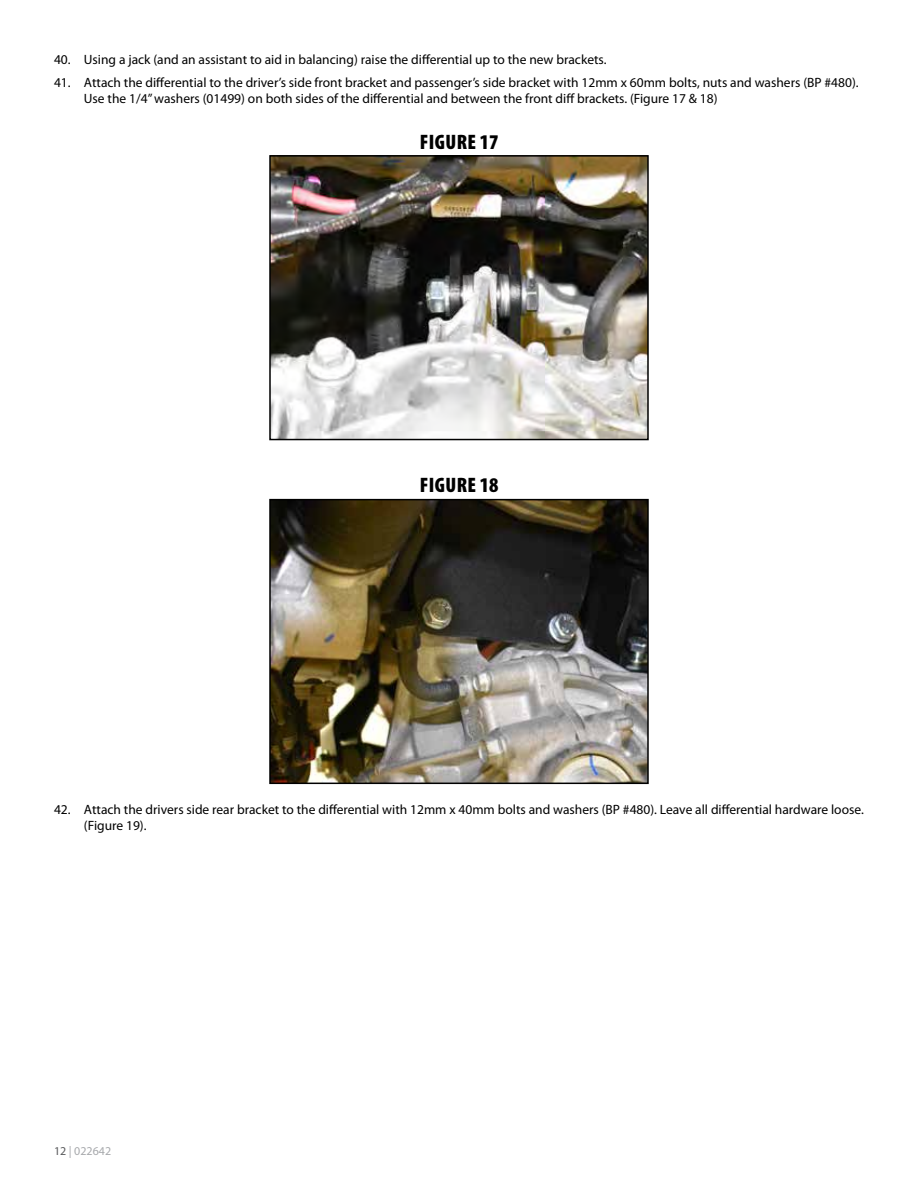
<style>
.page{position:relative;width:918px;height:1188px;background:#fff}
.page>*{position:absolute;margin:0;border:0;box-sizing:border-box;transform-origin:0 0}
.t1{font:900 condensed 21px "Myriad Pro";letter-spacing:.02em;color:#000}
.t2{font:13.5px/16.2px "Myriad Pro";color:#000}
.t3{font:12px "Myriad Pro";color:#a7a9ac}
.s1{color:#58595b}
</style>
<div class="page">
<img style="left:272px;top:158px;width:374px;height:279px">
<div style="left:269px;top:155px;width:380px;height:285px;border:2px solid #000"></div>
<img style="left:272px;top:502px;width:374px;height:279px">
<div style="left:269px;top:499px;width:380px;height:285px;border:2px solid #000"></div>
<p class="t2" style="left:54px;top:51px;width:554px">40. Using a jack (and an assistant to aid in balancing) raise the differential up to the new brackets.</p>
<p class="t2" style="left:84px;top:74px;width:776px;text-indent:-30px">41. Attach the differential to the driver’s side front bracket and passenger’s side bracket with 12mm x 60mm bolts, nuts and washers (BP #480).<br>Use the 1/4” washers (01499) on both sides of the differential and between the front diff brackets. (Figure 17 &amp; 18)</p>
<h1 class="t1" style="left:420px;top:130px;width:80px">FIGURE 17</h1>
<h1 class="t1" style="left:420px;top:474px;width:80px">FIGURE 18</h1>
<p class="t2" style="left:84px;top:801px;width:781px;text-indent:-30px">42. Attach the drivers side rear bracket to the differential with 12mm x 40mm bolts and washers (BP #480). Leave all differential hardware loose. (Figure 19).</p>
<p class="t3" style="left:54px;top:1143px;width:59px"><span class="s1">12</span> | 022642</p>
</div>
